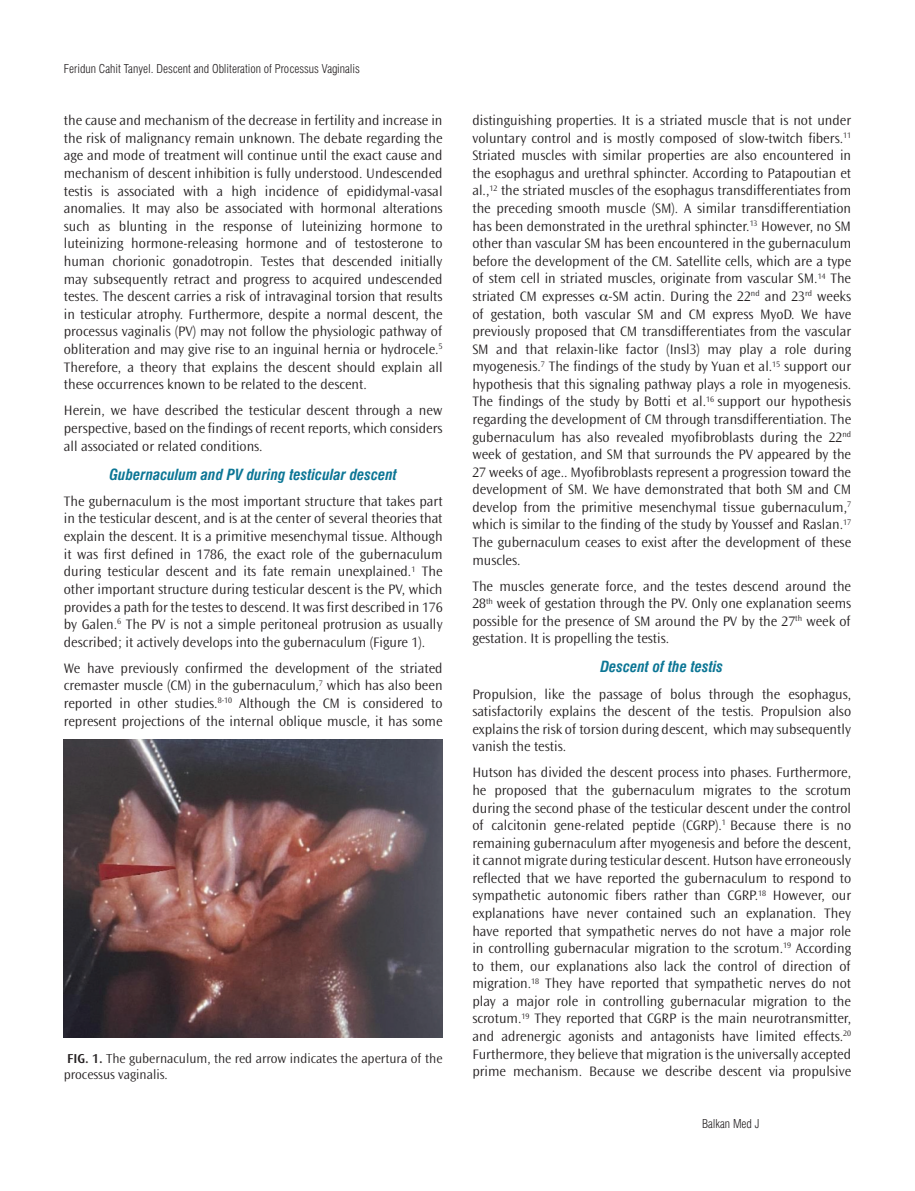
<style>
.page{position:relative;width:915px;height:1191px;background:#fff}
.page>*{position:absolute;margin:0;border:0;box-sizing:border-box;transform-origin:0 0}
.BOLD{font:15px "Swiss Cond Bold Italic Tr";color:#0c7695}
.YAZI{font:300 14.25px/17.5px "Ocean Sans Std";color:#231f20;text-align:justify}
.RESİM-ALTI{font:300 13.5px/16.5px "Ocean Sans Std";color:#231f20}
.t1{font:12px "Swiss Condensed Light Tr";color:#231f20}
.s1{font-weight:600}
</style>
<div class="page">
<img style="left:64px;top:739px;width:378px;height:298px">
<p class="t1" style="left:64px;top:61px;width:297px">Feridun Cahit Tanyel. Descent and Obliteration of Processus Vaginalis</p>
<p class="YAZI" style="left:64px;top:112px;width:380px">the cause and mechanism of the decrease in fertility and increase in the risk of malignancy remain unknown. The debate regarding the age and mode of treatment will continue until the exact cause and mechanism of descent inhibition is fully understood. Undescended testis is associated with a high incidence of epididymal-vasal anomalies. It may also be associated with hormonal alterations such as blunting in the response of luteinizing hormone to luteinizing hormone-releasing hormone and of testosterone to human chorionic gonadotropin. Testes that descended initially may subsequently retract and progress to acquired undescended testes. The descent carries a risk of intravaginal torsion that results in testicular atrophy. Furthermore, despite a normal descent, the processus vaginalis (PV) may not follow the physiologic pathway of obliteration and may give rise to an inguinal hernia or hydrocele.<sup>5<br></sup>Therefore, a theory that explains the descent should explain all these occurrences known to be related to the descent.</p>
<p class="YAZI" style="left:64px;top:402px;width:380px">Herein, we have described the testicular descent through a new perspective, based on the findings of recent reports, which considers all associated or related conditions.</p>
<p class="BOLD" style="left:109px;top:465px;width:289px">Gubernaculum and PV during testicular descent</p>
<p class="YAZI" style="left:64px;top:492px;width:380px">The gubernaculum is the most important structure that takes part in the testicular descent, and is at the center of several theories that explain the descent. It is a primitive mesenchymal tissue. Although it was first defined in 1786, the exact role of the gubernaculum during testicular descent and its fate remain unexplained.<sup>1</sup> The other important structure during testicular descent is the PV, which provides a path for the testes to descend. It was first described in 176 by Galen.<sup>6</sup> The PV is not a simple peritoneal protrusion as usually described; it actively develops into the gubernaculum (Figure 1).</p>
<p class="YAZI" style="left:64px;top:659px;width:380px">We have previously confirmed the development of the striated cremaster muscle (CM) in the gubernaculum,<sup>7</sup> which has also been reported in other studies.<sup>8-10</sup> Although the CM is considered to represent projections of the internal oblique muscle, it has some</p>
<p class="RESİM-ALTI" style="left:64px;top:1050px;width:380px"><span class="s1">FIG. 1.</span> The gubernaculum, the red arrow indicates the apertura of the processus vaginalis.</p>
<p class="YAZI" style="left:472px;top:112px;width:380px">distinguishing properties. It is a striated muscle that is not under voluntary control and is mostly composed of slow-twitch fibers.<sup>11<br></sup>Striated muscles with similar properties are also encountered in the esophagus and urethral sphincter. According to Patapoutian et al.,<sup>12</sup> the striated muscles of the esophagus transdifferentiates from the preceding smooth muscle (SM). A similar transdifferentiation has been demonstrated in the urethral sphincter.<sup>13</sup> However, no SM other than vascular SM has been encountered in the gubernaculum before the development of the CM. Satellite cells, which are a type of stem cell in striated muscles, originate from vascular SM.<sup>14</sup> The striated CM expresses -SM actin. During the 22<sup>nd</sup> and 23<sup>rd</sup> weeks of gestation, both vascular SM and CM express MyoD. We have previously proposed that CM transdifferentiates from the vascular SM and that relaxin-like factor (Insl3) may play a role during myogenesis.<sup>7</sup> The findings of the study by Yuan et al.<sup>15</sup> support our hypothesis that this signaling pathway plays a role in myogenesis.<br>The findings of the study by Botti et al.<sup>16</sup> support our hypothesis regarding the development of CM through transdifferentiation. The gubernaculum has also revealed myofibroblasts during the 22<sup>nd </sup>week of gestation, and SM that surrounds the PV appeared by the 27 weeks of age.. Myofibroblasts represent a progression toward the development of SM. We have demonstrated that both SM and CM develop from the primitive mesenchymal tissue gubernaculum,<sup>7 </sup>which is similar to the finding of the study by Youssef and Raslan.<sup>17<br></sup>The gubernaculum ceases to exist after the development of these muscles.</p>
<p class="YAZI" style="left:472px;top:577px;width:380px">The muscles generate force, and the testes descend around the 28<sup>th</sup> week of gestation through the PV. Only one explanation seems possible for the presence of SM around the PV by the 27<sup>th</sup> week of gestation. It is propelling the testis.</p>
<p class="BOLD" style="left:600px;top:658px;width:124px">Descent of the testis</p>
<p class="YAZI" style="left:472px;top:685px;width:380px">Propulsion, like the passage of bolus through the esophagus, satisfactorily explains the descent of the testis. Propulsion also explains the risk of torsion during descent, which may subsequently vanish the testis.</p>
<p class="YAZI" style="left:472px;top:764px;width:380px">Hutson has divided the descent process into phases. Furthermore, he proposed that the gubernaculum migrates to the scrotum during the second phase of the testicular descent under the control of calcitonin gene-related peptide (CGRP).<sup>1</sup> Because there is no remaining gubernaculum after myogenesis and before the descent, it cannot migrate during testicular descent. Hutson have erroneously reflected that we have reported the gubernaculum to respond to sympathetic autonomic fibers rather than CGRP.<sup>18</sup> However, our explanations have never contained such an explanation. They have reported that sympathetic nerves do not have a major role in controlling gubernacular migration to the scrotum.<sup>19</sup> According to them, our explanations also lack the control of direction of migration.<sup>18</sup> They have reported that sympathetic nerves do not play a major role in controlling gubernacular migration to the scrotum.<sup>19</sup> They reported that CGRP is the main neurotransmitter, and adrenergic agonists and antagonists have limited effects.<sup>20<br></sup>Furthermore, they believe that migration is the universally accepted prime mechanism. Because we describe descent via propulsive</p>
<p class="t1" style="left:701px;top:1116px;width:59px">Balkan Med J</p>
</div>
